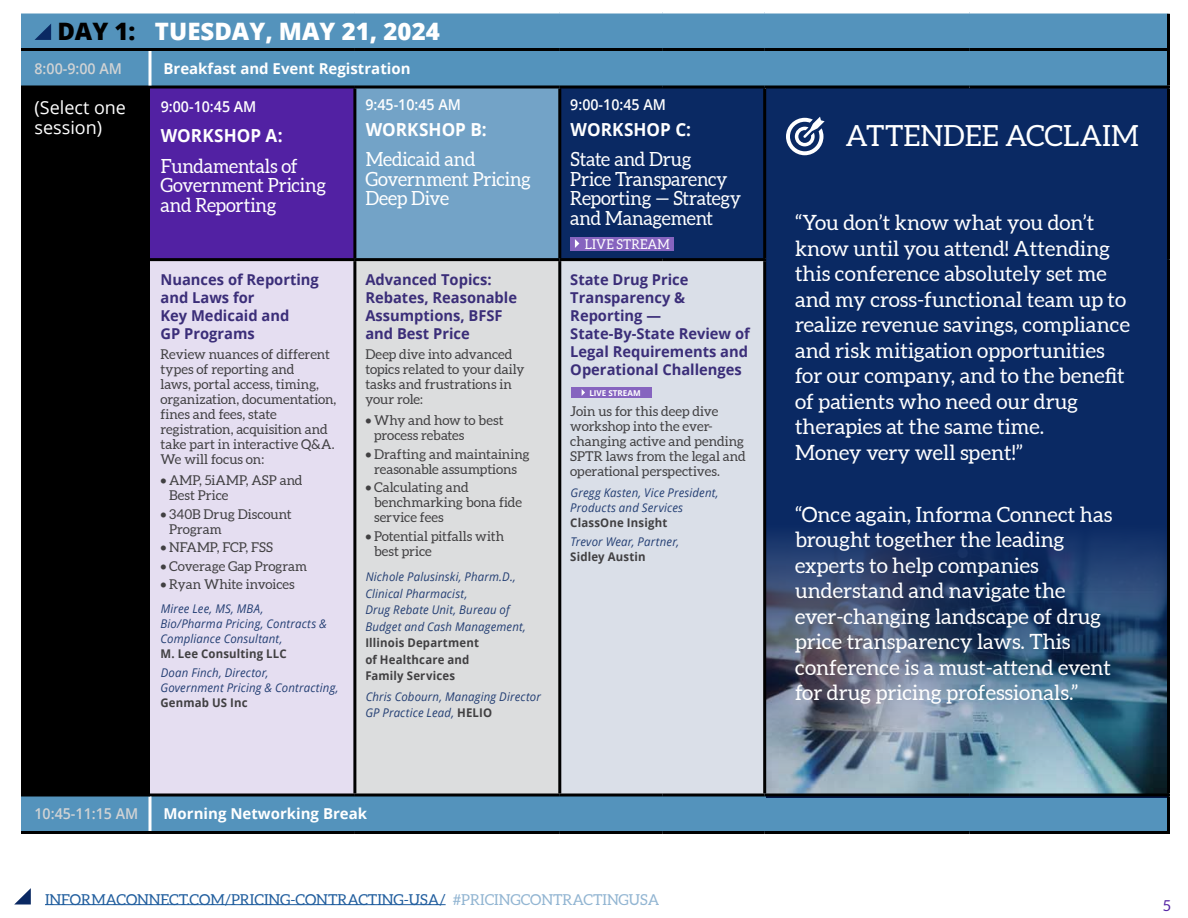
<style>
.page{position:relative;width:1188px;height:918px;background:#fff}
.page>*{position:absolute;margin:0;border:0;box-sizing:border-box;transform-origin:0 0}
.t1{font:29.1px "Aleo";color:#fff}
.t2{font:800 24px "Open Sans";color:#fff}
.t3{font:21px/25.5px "Aleo";color:#fff}
.t4{font:19.5px/19.5px "Aleo";letter-spacing:-.01em;color:#fff;scale:.95 1}
.t5{font:700 18px "Open Sans";color:#fff;scale:.95 1}
.t6{font:18px/19.5px "Open Sans";color:#fff}
.t7{font:700 15px/18px "Open Sans";color:#3b2e79}
.t8{font:15px "Aleo";color:#215e9e}
.t9{font:700 15px "Open Sans";color:#fff}
.t10{font:600 15px "Open Sans";color:#fff;scale:.95 1}
.t11{font:600 15px "Open Sans";color:#d1d3d4;scale:.95 1}
.t12{font:15px "Aleo";color:#5221a3}
.t13{font:13.5px/15px "Aleo";color:#414042}
.t14{font:13.5px "Aleo";letter-spacing:.005em;color:#fff;scale:.95 1}
.t15{font:italic 12px/15px "Open Sans";letter-spacing:.015em;color:#233e73;scale:.95 1}
.t16{font:700 12px/16.5px "Open Sans";letter-spacing:.015em;color:#414042;scale:.95 1}
.t17{font:700 8.1px "Open Sans";color:#fff}
.s1{color:#000}
.s2{font-weight:700;font-style:normal;color:#414042}
.s3{color:#92b5d2}
</style>
<div class="page">
<div style="left:21px;top:14px;width:1146px;height:817px;background:#5493bc"></div>
<div style="left:21px;top:87px;width:129px;height:708px;background:#000"></div>
<div style="left:150px;top:87px;width:205px;height:173px;background:#5221a3"></div>
<div style="left:355px;top:87px;width:205px;height:173px;background:#73a3c7"></div>
<div style="left:560px;top:87px;width:205px;height:173px;background:#0a2963"></div>
<div style="left:150px;top:260px;width:205px;height:535px;background:#e5def1"></div>
<div style="left:355px;top:260px;width:205px;height:535px;background:#dcddde"></div>
<div style="left:560px;top:260px;width:205px;height:535px;background:#dadfe8"></div>
<hr style="left:353px;top:88px;width:3px;height:170px;background:#000">
<hr style="left:558px;top:88px;width:3px;height:170px;background:#000">
<hr style="left:763px;top:88px;width:3px;height:170px;background:#000">
<hr style="left:150px;top:258px;width:205px;height:3px;background:#000">
<hr style="left:355px;top:258px;width:205px;height:3px;background:#000">
<hr style="left:353px;top:261px;width:3px;height:533px;background:#000">
<hr style="left:560px;top:258px;width:102px;height:3px;background:#000">
<hr style="left:558px;top:261px;width:3px;height:533px;background:#000">
<hr style="left:662px;top:258px;width:104px;height:3px;background:#000">
<hr style="left:763px;top:261px;width:3px;height:533px;background:#000">
<hr style="left:150px;top:794px;width:205px;height:2px;background:#000">
<hr style="left:355px;top:794px;width:205px;height:2px;background:#000">
<hr style="left:560px;top:794px;width:102px;height:2px;background:#000">
<hr style="left:662px;top:794px;width:103px;height:2px;background:#000">
<hr style="left:765px;top:794px;width:205px;height:2px;background:#000">
<hr style="left:970px;top:794px;width:200px;height:2px;background:#000">
<hr style="left:21px;top:48px;width:129px;height:3px;background:#000">
<hr style="left:21px;top:86px;width:129px;height:2px;background:#000">
<hr style="left:150px;top:48px;width:205px;height:3px;background:#000">
<hr style="left:355px;top:48px;width:205px;height:3px;background:#000">
<hr style="left:560px;top:48px;width:102px;height:3px;background:#000">
<hr style="left:662px;top:48px;width:103px;height:3px;background:#000">
<hr style="left:765px;top:48px;width:205px;height:3px;background:#000">
<hr style="left:970px;top:48px;width:200px;height:3px;background:#000">
<hr style="left:150px;top:86px;width:205px;height:2px;background:#000">
<hr style="left:355px;top:86px;width:205px;height:2px;background:#000">
<hr style="left:560px;top:86px;width:102px;height:2px;background:#000">
<hr style="left:662px;top:86px;width:103px;height:2px;background:#000">
<hr style="left:765px;top:86px;width:205px;height:2px;background:#000">
<hr style="left:970px;top:86px;width:200px;height:2px;background:#000">
<hr style="left:1167px;top:14px;width:3px;height:34px;background:#000">
<hr style="left:1167px;top:51px;width:3px;height:35px;background:#000">
<hr style="left:1167px;top:796px;width:3px;height:35px;background:#000">
<hr style="left:21px;top:831px;width:129px;height:3px;background:#000">
<svg style="left:21px;top:13px;width:129px;height:1px"></svg>
<svg style="left:150px;top:12px;width:205px;height:2px"></svg>
<svg style="left:355px;top:12px;width:205px;height:2px"></svg>
<svg style="left:560px;top:13px;width:102px;height:1px"></svg>
<svg style="left:662px;top:12px;width:103px;height:2px"></svg>
<svg style="left:765px;top:12px;width:205px;height:2px"></svg>
<svg style="left:970px;top:13px;width:200px;height:1px"></svg>
<svg style="left:148px;top:51px;width:4px;height:35px"></svg>
<svg style="left:148px;top:796px;width:4px;height:35px"></svg>
<hr style="left:1167px;top:88px;width:3px;height:172px;background:#000">
<hr style="left:1167px;top:260px;width:3px;height:534px;background:#000">
<hr style="left:21px;top:794px;width:129px;height:2px;background:#000">
<hr style="left:150px;top:831px;width:205px;height:3px;background:#000">
<hr style="left:355px;top:831px;width:205px;height:3px;background:#000">
<hr style="left:560px;top:831px;width:102px;height:3px;background:#000">
<hr style="left:662px;top:831px;width:103px;height:3px;background:#000">
<hr style="left:765px;top:831px;width:205px;height:3px;background:#000">
<hr style="left:970px;top:831px;width:200px;height:3px;background:#000">
<svg style="left:34px;top:24px;width:17px;height:16px"></svg>
<div style="left:571px;top:237px;width:103px;height:14px;background:#8664bf"></div>
<svg style="left:575px;top:239px;width:4px;height:9px"></svg>
<div style="left:571px;top:388px;width:80px;height:10px;background:#8664bf"></div>
<svg style="left:582px;top:389px;width:3px;height:7px"></svg>
<hr style="left:45px;top:904px;width:401px;height:1px;background:#215e9e">
<svg style="left:14px;top:888px;width:17px;height:17px"></svg>
<div style="left:766px;top:88px;width:402px;height:710px;background:#0a2963"></div>
<img style="left:766px;top:525px;width:402px;height:268px">
<svg style="left:786px;top:117px;width:39px;height:38px"></svg>
<h2 class="t2" style="left:57px;top:13px;width:384px"><span class="s1">DAY 1:</span> TUESDAY, MAY 21, 2024</h2>
<p class="t11" style="left:34px;top:58px;width:94px">8:00-9:00 AM</p>
<p class="t9" style="left:164px;top:58px;width:249px">Breakfast and Event Registration</p>
<h3 class="t6" style="left:34px;top:98px;width:93px">(Select one session)</h3>
<p class="t10" style="left:161px;top:96px;width:102px">9:00-10:45 AM</p>
<p class="t10" style="left:365px;top:94px;width:102px">9:45-10:45 AM</p>
<h3 class="t5" style="left:366px;top:117px;width:129px">WORKSHOP B:</h3>
<h3 class="t4" style="left:365px;top:151px;width:176px">Medicaid and<br>Government Pricing<br>Deep Dive</h3>
<h3 class="t5" style="left:161px;top:123px;width:130px">WORKSHOP A:</h3>
<h3 class="t4" style="left:161px;top:157px;width:176px">Fundamentals of<br>Government Pricing and Reporting</h3>
<p class="t7" style="left:160px;top:270px;width:160px">Nuances of Reporting and Laws for<br>Key Medicaid and<br>GP Programs</p>
<p class="t13" style="left:160px;top:347px;width:177px">Review nuances of different types of reporting and<br>laws, portal access, timing, organization, documentation, fines and fees, state registration, acquisition and take part in interactive Q&amp;A.<br>We will focus on:</p>
<p class="t13" style="left:169px;top:473px;width:135px;text-indent:-9px">• AMP, 5iAMP, ASP and<br>Best Price</p>
<p class="t13" style="left:169px;top:507px;width:124px;text-indent:-9px">• 340B Drug Discount<br>Program</p>
<p class="t13" style="left:160px;top:540px;width:114px">• NFAMP, FCP, FSS</p>
<p class="t13" style="left:160px;top:559px;width:148px">• Coverage Gap Program</p>
<p class="t13" style="left:160px;top:577px;width:136px">• Ryan White invoices</p>
<p class="t15" style="left:160px;top:601px;width:177px">Miree Lee, MS, MBA,<br>Bio/Pharma Pricing, Contracts &amp;<br>Compliance Consultant,</p>
<p class="t16" style="left:160px;top:645px;width:134px">M. Lee Consulting LLC</p>
<p class="t15" style="left:160px;top:665px;width:189px">Doan Finch, Director,<br>Government Pricing &amp; Contracting,</p>
<p class="t16" style="left:160px;top:694px;width:93px">Genmab US Inc</p>
<p class="t7" style="left:365px;top:270px;width:153px">Advanced Topics:<br>Rebates, Reasonable<br>Assumptions, BFSF and Best Price</p>
<p class="t13" style="left:365px;top:347px;width:160px">Deep dive into advanced topics related to your daily tasks and frustrations in your role:</p>
<p class="t13" style="left:374px;top:413px;width:131px;text-indent:-9px">• Why and how to best process rebates</p>
<p class="t13" style="left:365px;top:447px;width:166px;text-align:center">• Drafting and maintaining reasonable assumptions</p>
<p class="t13" style="left:374px;top:480px;width:150px;text-indent:-9px">• Calculating and benchmarking bona fide service fees</p>
<p class="t13" style="left:374px;top:529px;width:132px;text-indent:-9px">• Potential pitfalls with best price</p>
<p class="t15" style="left:365px;top:568px;width:171px;line-height:16.5px">Nichole Palusinski, Pharm.D.,<br>Clinical Pharmacist,<br>Drug Rebate Unit, Bureau of<br>Budget and Cash Management,</p>
<p class="t16" style="left:365px;top:634px;width:121px">Illinois Department of Healthcare and<br>Family Services</p>
<p class="t15" style="left:365px;top:688px;width:186px;line-height:16.5px">Chris Cobourn, Managing Director<br>GP Practice Lead, <span class="s2">HELIO</span></p>
<p class="t10" style="left:570px;top:94px;width:102px">9:00-10:45 AM</p>
<h3 class="t5" style="left:571px;top:117px;width:128px">WORKSHOP C:</h3>
<h3 class="t4" style="left:570px;top:151px;width:181px">State and Drug<br>Price Transparency<br>Reporting — Strategy and Management</h3>
<p class="t14" style="left:585px;top:236px;width:91px">LIVE STREAM</p>
<p class="t7" style="left:570px;top:270px;width:181px">State Drug Price<br>Transparency &amp;<br>Reporting —<br>State-By-State Review of<br>Legal Requirements and<br>Operational Challenges</p>
<p class="t17" style="left:589px;top:387px;width:53px">LIVE STREAM</p>
<p class="t13" style="left:570px;top:404px;width:177px">Join us for this deep dive workshop into the ever&shy;changing active and pending<br>SPTR laws from the legal and operational perspectives.</p>
<p class="t15" style="left:570px;top:485px;width:158px">Gregg Kasten, Vice President,<br>Products and Services</p>
<p class="t16" style="left:570px;top:514px;width:104px">ClassOne Insight</p>
<p class="t15" style="left:571px;top:534px;width:116px">Trevor Wear, Partner,</p>
<p class="t16" style="left:570px;top:548px;width:81px">Sidley Austin</p>
<p class="t11" style="left:34px;top:804px;width:111px">10:45-11:15 AM</p>
<p class="t9" style="left:164px;top:803px;width:205px">Morning Networking Break</p>
<p class="t8" style="left:45px;top:890px;width:616px">INFORMACONNECT.COM/PRICING-CONTRACTING-USA/ <span class="s3">#PRICINGCONTRACTINGUSA</span></p>
<h1 class="t1" style="left:846px;top:118px;width:295px">ATTENDEE ACCLAIM</h1>
<p class="t3" style="left:795px;top:211px;width:337px">“You don’t know what you don’t know until you attend! Attending this conference absolutely set me and my cross-functional team up to realize revenue savings, compliance and risk mitigation opportunities for our company, and to the benefit of patients who need our drug therapies at the same time.<br>Money very well spent!”</p>
<p class="t3" style="left:795px;top:503px;width:319px">“Once again, Informa Connect has brought together the leading experts to help companies understand and navigate the ever-changing landscape of drug price transparency laws. This conference is a must-attend event for drug pricing professionals.”</p>
<p class="t12" style="left:1163px;top:897px;width:9px">5</p>
</div>
